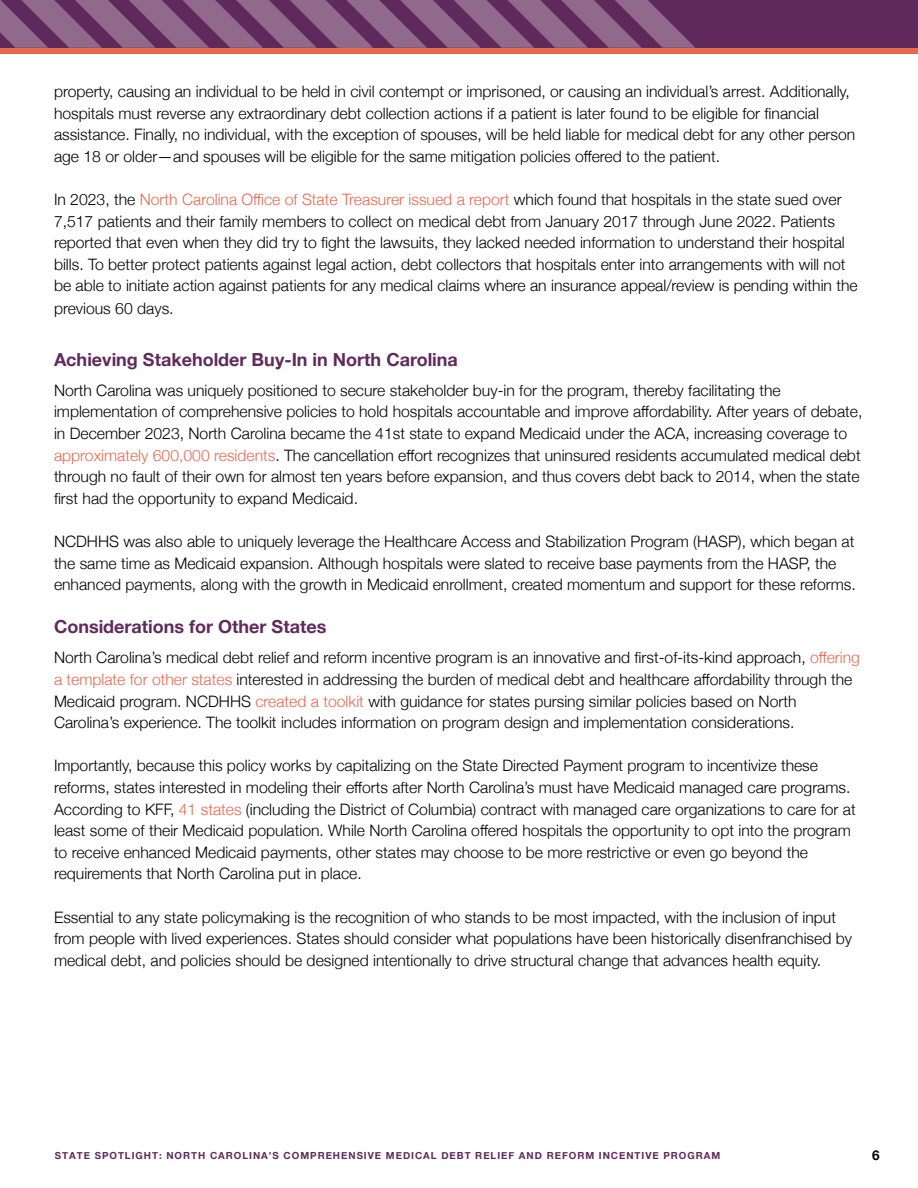
<style>
.page{position:relative;width:918px;height:1188px;background:#fff}
.page>*{position:absolute;margin:0;border:0;box-sizing:border-box;transform-origin:0 0}
.t1{font:700 18px "Helvetica Neue";color:#612a5c}
.t2{font:300 15.75px/21.6px "Helvetica Neue";color:#000}
.t3{font:700 13.5px "Helvetica Neue";color:#000}
.t4{font:700 9.75px "Helvetica Neue";letter-spacing:.1em;color:#60295b}
.s1{color:#e9674f}
</style>
<div class="page">
<div style="left:0;top:0;width:918px;height:49px;background:#60295b"></div>
<div style="left:0;top:48px;width:918px;height:5px;background:#e9674f"></div>
<svg style="left:0;top:0;width:695px;height:48px"></svg>
<p class="t2" style="left:54px;top:79px;width:803px">property, causing an individual to be held in civil contempt or imprisoned, or causing an individual’s arrest. Additionally, hospitals must reverse any extraordinary debt collection actions if a patient is later found to be eligible for financial assistance. Finally, no individual, with the exception of spouses, will be held liable for medical debt for any other person age 18 or older—and spouses will be eligible for the same mitigation policies offered to the patient.</p>
<p class="t2" style="left:54px;top:187px;width:805px">In 2023, the <span class="s1">North Carolina Office of State Treasurer issued a report</span> which found that hospitals in the state sued over 7,517 patients and their family members to collect on medical debt from January 2017 through June 2022. Patients reported that even when they did try to fight the lawsuits, they lacked needed information to understand their hospital bills. To better protect patients against legal action, debt collectors that hospitals enter into arrangements with will not be able to initiate action against patients for any medical claims where an insurance appeal/review is pending within the previous 60 days.</p>
<p class="t1" style="left:54px;top:345px;width:405px">Achieving Stakeholder Buy-In in North Carolina</p>
<p class="t2" style="left:54px;top:378px;width:810px">North Carolina was uniquely positioned to secure stakeholder buy-in for the program, thereby facilitating the implementation of comprehensive policies to hold hospitals accountable and improve affordability. After years of debate, in December 2023, North Carolina became the 41st state to expand Medicaid under the ACA, increasing coverage to <span class="s1">approximately 600,000 residents</span>. The cancellation effort recognizes that uninsured residents accumulated medical debt through no fault of their own for almost ten years before expansion, and thus covers debt back to 2014, when the state first had the opportunity to expand Medicaid.</p>
<p class="t2" style="left:54px;top:529px;width:803px">NCDHHS was also able to uniquely leverage the Healthcare Access and Stabilization Program (HASP), which began at the same time as Medicaid expansion. Although hospitals were slated to receive base payments from the HASP, the enhanced payments, along with the growth in Medicaid enrollment, created momentum and support for these reforms.</p>
<p class="t1" style="left:54px;top:613px;width:274px">Considerations for Other States</p>
<p class="t2" style="left:54px;top:646px;width:808px">North Carolina’s medical debt relief and reform incentive program is an innovative and first-of-its-kind approach, <span class="s1">offering a template for other states</span> interested in addressing the burden of medical debt and healthcare affordability through the Medicaid program. NCDHHS <span class="s1">created a toolkit</span> with guidance for states pursing similar policies based on North Carolina’s experience. The toolkit includes information on program design and implementation considerations.</p>
<p class="t2" style="left:54px;top:754px;width:803px">Importantly, because this policy works by capitalizing on the State Directed Payment program to incentivize these reforms, states interested in modeling their efforts after North Carolina’s must have Medicaid managed care programs.<br>According to KFF, <span class="s1">41 states</span> (including the District of Columbia) contract with managed care organizations to care for at least some of their Medicaid population. While North Carolina offered hospitals the opportunity to opt into the program to receive enhanced Medicaid payments, other states may choose to be more restrictive or even go beyond the requirements that North Carolina put in place.</p>
<p class="t2" style="left:54px;top:905px;width:800px">Essential to any state policymaking is the recognition of who stands to be most impacted, with the inclusion of input from people with lived experiences. States should consider what populations have been historically disenfranchised by medical debt, and policies should be designed intentionally to drive structural change that advances health equity.</p>
<p class="t4" style="left:55px;top:1148px;width:667px">STATE SPOTLIGHT: NORTH CAROLINA’S COMPREHENSIVE MEDICAL DEBT RELIEF AND REFORM INCENTIVE PROGRAM</p>
<p class="t3" style="left:872px;top:1144px;width:9px">6</p>
</div>
